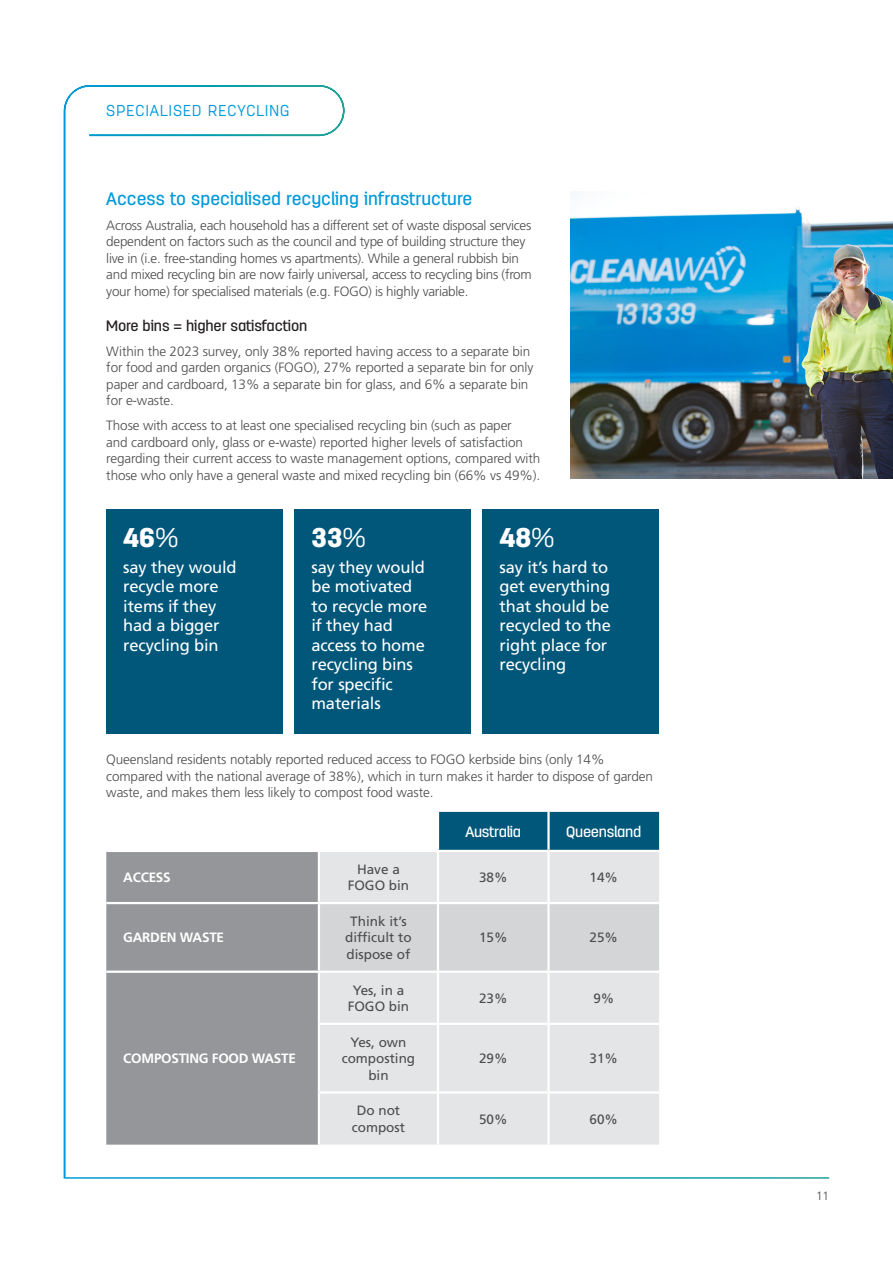
<style>
.page{position:relative;width:893px;height:1263px;background:#fff}
.page>*{position:absolute;margin:0;border:0;box-sizing:border-box;transform-origin:0 0}
.t1{font:900 27px "Antartida";color:#fff}
.t2{font:500 18px "Antartida";color:#009ada}
.t3{font:16.5px/19.5px "Frutiger LT Pro";letter-spacing:-.01em;color:#fff}
.t4{font:300 15.75px "Antartida";letter-spacing:.07em;color:#009ada}
.t5{font:500 15px "Antartida";letter-spacing:-.01em;color:#231f20}
.t6{font:500 15px "Antartida";letter-spacing:-.02em;color:#fff}
.t7{font:300 13.5px/16.5px "Frutiger LT Pro";letter-spacing:-.01em;color:#4b4c4d}
.t8{font:13.5px/16.5px "Frutiger LT Pro";color:#4b4c4d;text-align:center}
.t9{font:700 13.5px "Frutiger LT Pro";letter-spacing:-.02em;color:#fff}
.t10{font:300 12px "Frutiger LT Pro";color:#4b4c4d}
.s1{font-weight:300}
</style>
<div class="page">
<svg style="left:63px;top:85px;width:282px;height:1094px"></svg>
<hr style="left:64px;top:1177px;width:765px;height:2px;background:#fff">
<div style="left:439px;top:812px;width:220px;height:38px;background:#00577a"></div>
<div style="left:106px;top:852px;width:212px;height:292px;background:#949699"></div>
<div style="left:320px;top:852px;width:339px;height:292px;background:#e4e5e6"></div>
<div style="left:320px;top:904px;width:339px;height:66px;background:#d4d5d6"></div>
<hr style="left:318px;top:812px;width:2px;height:38px;background:#fff">
<hr style="left:547px;top:812px;width:3px;height:38px;background:#fff">
<hr style="left:106px;top:850px;width:213px;height:2px;background:#fff">
<hr style="left:319px;top:850px;width:119px;height:2px;background:#fff">
<hr style="left:318px;top:852px;width:2px;height:50px;background:#fff">
<hr style="left:437px;top:852px;width:2px;height:50px;background:#fff">
<hr style="left:547px;top:852px;width:3px;height:50px;background:#fff">
<hr style="left:106px;top:902px;width:213px;height:2px;background:#fff">
<hr style="left:319px;top:902px;width:119px;height:2px;background:#fff">
<hr style="left:318px;top:904px;width:2px;height:66px;background:#fff">
<hr style="left:438px;top:902px;width:111px;height:2px;background:#fff">
<hr style="left:437px;top:904px;width:2px;height:66px;background:#fff">
<hr style="left:549px;top:902px;width:110px;height:2px;background:#fff">
<hr style="left:547px;top:904px;width:3px;height:66px;background:#fff">
<hr style="left:106px;top:970px;width:213px;height:3px;background:#fff">
<hr style="left:319px;top:970px;width:119px;height:3px;background:#fff">
<hr style="left:318px;top:973px;width:2px;height:50px;background:#fff">
<hr style="left:438px;top:970px;width:111px;height:3px;background:#fff">
<hr style="left:437px;top:973px;width:2px;height:50px;background:#fff">
<hr style="left:549px;top:970px;width:110px;height:3px;background:#fff">
<hr style="left:547px;top:973px;width:3px;height:50px;background:#fff">
<hr style="left:318px;top:1023px;width:120px;height:2px;background:#fff">
<hr style="left:318px;top:1025px;width:2px;height:66px;background:#fff">
<hr style="left:438px;top:1023px;width:111px;height:2px;background:#fff">
<hr style="left:437px;top:1025px;width:2px;height:66px;background:#fff">
<hr style="left:549px;top:1023px;width:110px;height:2px;background:#fff">
<hr style="left:547px;top:1025px;width:3px;height:66px;background:#fff">
<hr style="left:318px;top:1091px;width:120px;height:2px;background:#fff">
<hr style="left:318px;top:1093px;width:2px;height:51px;background:#fff">
<hr style="left:438px;top:1091px;width:111px;height:2px;background:#fff">
<hr style="left:437px;top:1093px;width:2px;height:51px;background:#fff">
<hr style="left:549px;top:1091px;width:110px;height:2px;background:#fff">
<hr style="left:547px;top:1093px;width:3px;height:51px;background:#fff">
<div style="left:106px;top:509px;width:177px;height:225px;background:#00577a"></div>
<div style="left:294px;top:509px;width:177px;height:225px;background:#00577a"></div>
<div style="left:483px;top:509px;width:176px;height:225px;background:#00577a"></div>
<img style="left:571px;top:191px;width:322px;height:287px">
<p class="t4" style="left:106px;top:102px;width:184px">SPECIALISED RECYCLING</p>
<p class="t2" style="left:106px;top:188px;width:367px">Access to specialised recycling infrastructure</p>
<p class="t7" style="left:106px;top:217px;width:427px">Across Australia, each household has a different set of waste disposal services dependent on factors such as the council and type of building structure they live in (i.e. free-standing homes vs apartments). While a general rubbish bin and mixed recycling bin are now fairly universal, access to recycling bins (from your home) for specialised materials (e.g. FOGO) is highly variable.</p>
<p class="t5" style="left:106px;top:317px;width:203px">More bins = higher satisfaction</p>
<p class="t7" style="left:106px;top:343px;width:429px">Within the 2023 survey, only 38% reported having access to a separate bin for food and garden organics (FOGO), 27% reported a separate bin for only paper and cardboard, 13% a separate bin for glass, and 6% a separate bin for e-waste.</p>
<p class="t7" style="left:106px;top:418px;width:435px">Those with access to at least one specialised recycling bin (such as paper<br>and cardboard only, glass or e-waste) reported higher levels of satisfaction regarding their current access to waste management options, compared with those who only have a general waste and mixed recycling bin (66% vs 49%).</p>
<p class="t1" style="left:123px;top:522px;width:57px">46<span class="s1">%</span></p>
<p class="t3" style="left:123px;top:557px;width:115px">say they would recycle more items if they had a bigger recycling bin</p>
<p class="t1" style="left:311px;top:522px;width:56px">33<span class="s1">%</span></p>
<p class="t3" style="left:311px;top:557px;width:117px">say they would be motivated to recycle more if they had access to home recycling bins for specific materials</p>
<p class="t1" style="left:500px;top:522px;width:57px">48<span class="s1">%</span></p>
<p class="t3" style="left:500px;top:557px;width:113px">say it’s hard to get everything that should be recycled to the right place for recycling</p>
<p class="t7" style="left:106px;top:751px;width:548px">Queensland residents notably reported reduced access to FOGO kerbside bins (only 14% compared with the national average of 38%), which in turn makes it harder to dispose of garden waste, and makes them less likely to compost food waste.</p>
<p class="t6" style="left:465px;top:823px;width:57px">Australia</p>
<p class="t6" style="left:566px;top:823px;width:77px">Queensland</p>
<p class="t9" style="left:123px;top:869px;width:49px">ACCESS</p>
<p class="t8" style="left:348px;top:861px;width:63px">Have a<br>FOGO bin</p>
<p class="t8" style="left:479px;top:869px;width:30px">38%</p>
<p class="t8" style="left:590px;top:869px;width:30px">14%</p>
<p class="t9" style="left:123px;top:930px;width:102px">GARDEN WASTE</p>
<p class="t9" style="left:123px;top:1050px;width:174px">COMPOSTING FOOD WASTE</p>
<p class="t8" style="left:345px;top:913px;width:68px">Think it’s difficult to dispose of</p>
<p class="t8" style="left:479px;top:929px;width:30px">15%</p>
<p class="t8" style="left:590px;top:929px;width:30px">25%</p>
<p class="t8" style="left:348px;top:982px;width:63px">Yes, in a<br>FOGO bin</p>
<p class="t8" style="left:479px;top:990px;width:30px">23%</p>
<p class="t8" style="left:593px;top:990px;width:23px">9%</p>
<p class="t8" style="left:342px;top:1034px;width:75px">Yes, own composting bin</p>
<p class="t8" style="left:479px;top:1050px;width:30px">29%</p>
<p class="t8" style="left:590px;top:1050px;width:30px">31%</p>
<p class="t8" style="left:352px;top:1102px;width:55px">Do not compost</p>
<p class="t8" style="left:479px;top:1111px;width:30px">50%</p>
<p class="t8" style="left:590px;top:1111px;width:30px">60%</p>
<p class="t10" style="left:816px;top:1188px;width:15px">11</p>
</div>
